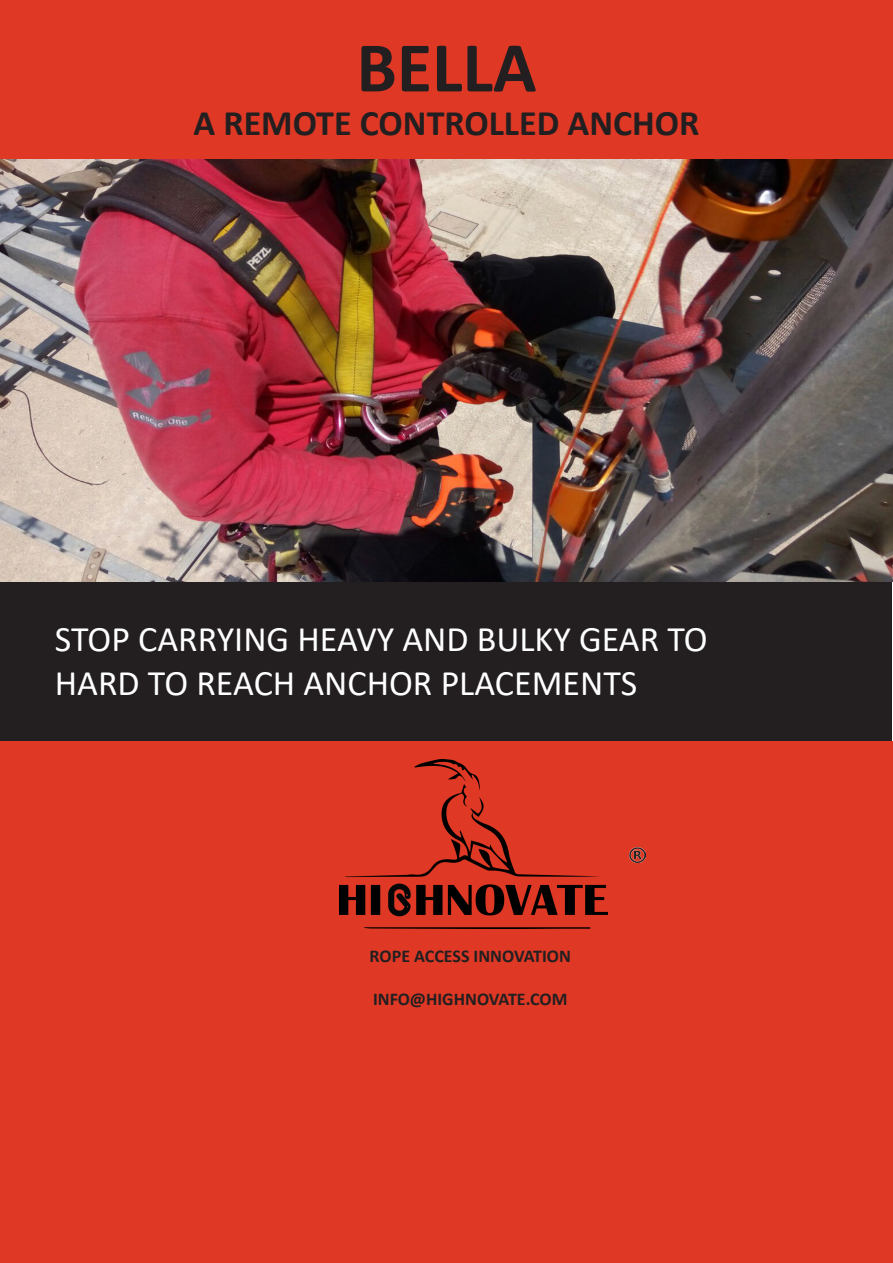
<style>
.page{position:relative;width:893px;height:1263px;background:#fff}
.page>*{position:absolute;margin:0;border:0;box-sizing:border-box;transform-origin:0 0}
.t1{font:700 72px "Calibri";color:#231f20}
.t2{font:36px "Calibri";color:#fff}
.t3{font:700 36px "Calibri";color:#231f20}
.t4{font:700 18px "Calibri";color:#231f20}
</style>
<div class="page">
<div style="left:1px;top:582px;width:891px;height:160px;background:#231f20"></div>
<div style="left:0;top:0;width:893px;height:561px;background:#df3925"></div>
<div style="left:0;top:742px;width:893px;height:521px;background:#df3925"></div>
<img style="left:340px;top:760px;width:267px;height:168px">
<img style="left:0;top:160px;width:893px;height:421px">
<img style="left:629px;top:847px;width:16px;height:16px">
<p class="t1" style="left:356px;top:17px;width:182px">BELLA</p>
<p class="t3" style="left:193px;top:97px;width:507px">A REMOTE CONTROLLED ANCHOR</p>
<p class="t2" style="left:55px;top:614px;width:655px">STOP CARRYING HEAVY AND BULKY GEAR TO</p>
<p class="t2" style="left:55px;top:658px;width:584px">HARD TO REACH ANCHOR PLACEMENTS</p>
<p class="t4" style="left:370px;top:943px;width:203px">ROPE ACCESS INNOVATION</p>
<p class="t4" style="left:373px;top:987px;width:196px">INFO@HIGHNOVATE.COM</p>
</div>
